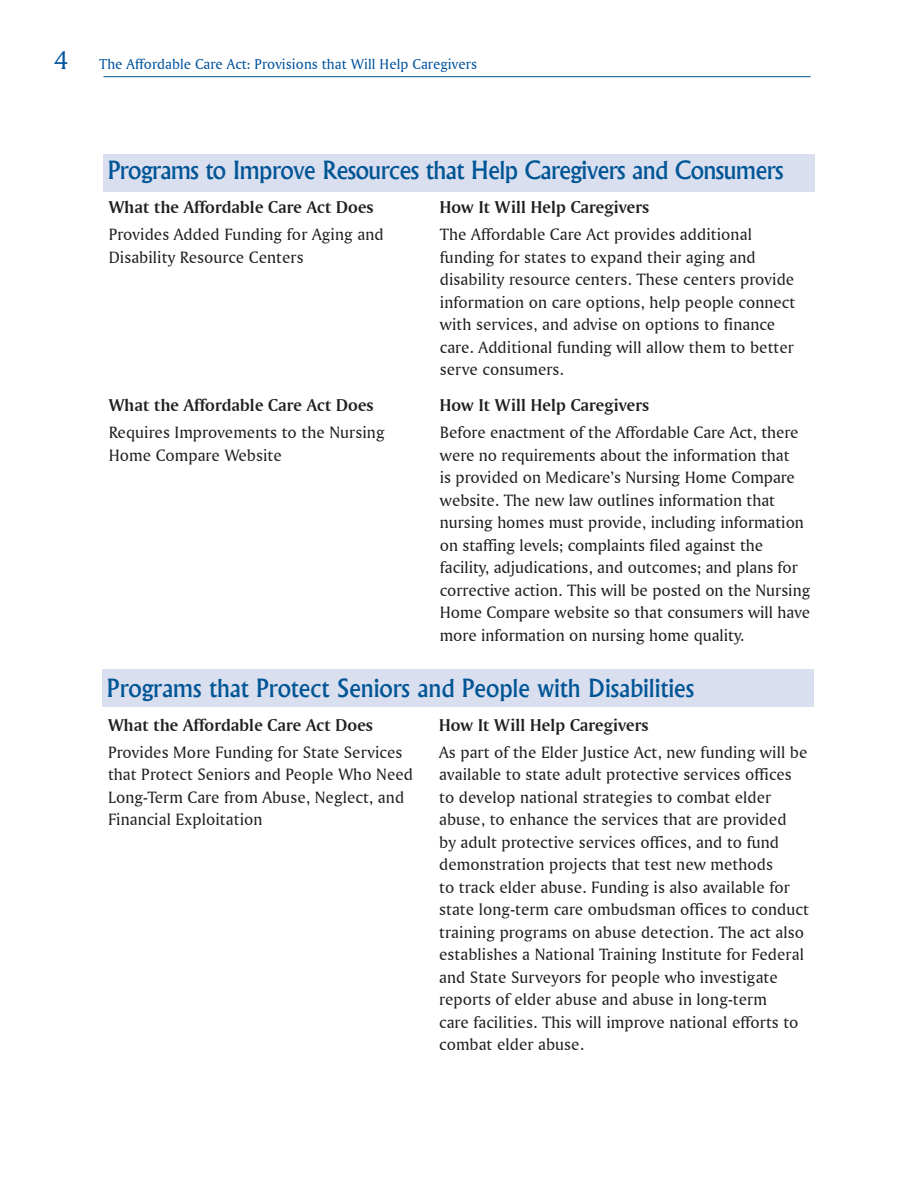
<style>
.page{position:relative;width:918px;height:1188px;background:#fff}
.page>*{position:absolute;margin:0;border:0;box-sizing:border-box;transform-origin:0 0}
.t1{font:27px "Amerigo BT Roman A";color:#01539e}
.Header_1{font:500 24px "Albertus";letter-spacing:-.02em;color:#005595}
.Header_1-2{font:500 24px "Albertus";color:#005595}
.Body_text_header{font:18px "Amerigo BT Bold A";letter-spacing:.005em;color:#231f20}
.Body_text{font:17.25px/22.5px "Amerigo BT Roman A";letter-spacing:.005em;color:#231f20}
.t2{font:15px "Amerigo BT Roman A";letter-spacing:.005em;color:#01539e}
</style>
<div class="page">
<hr style="left:104px;top:76px;width:707px;height:1px;background:#005595">
<div style="left:102px;top:669px;width:712px;height:38px;background:#dadff0"></div>
<div style="left:104px;top:154px;width:711px;height:38px;background:#dadff0"></div>
<h1 class="t1" style="left:54px;top:43px;width:15px">4</h1>
<p class="t2" style="left:99px;top:54px;width:379px">The Affordable Care Act: Provisions that Will Help Caregivers</p>
<p class="Header_1" style="left:108px;top:156px;width:677px">Programs to Improve Resources that Help Caregivers and Consumers</p>
<p class="Body_text_header" style="left:109px;top:196px;width:267px">What the Affordable Care Act Does</p>
<p class="Body_text" style="left:109px;top:223px;width:276px">Provides Added Funding for Aging and<br>Disability Resource Centers</p>
<p class="Body_text_header" style="left:440px;top:196px;width:211px">How It Will Help Caregivers</p>
<p class="Body_text" style="left:440px;top:223px;width:357px">The Affordable Care Act provides additional funding for states to expand their aging and disability resource centers. These centers provide information on care options, help people connect with services, and advise on options to finance care. Additional funding will allow them to better serve consumers.</p>
<p class="Body_text_header" style="left:440px;top:394px;width:211px">How It Will Help Caregivers</p>
<p class="Body_text" style="left:440px;top:421px;width:372px">Before enactment of the Affordable Care Act, there were no requirements about the information that<br>is provided on Medicare’s Nursing Home Compare website. The new law outlines information that nursing homes must provide, including information on staffing levels; complaints filed against the facility, adjudications, and outcomes; and plans for corrective action. This will be posted on the Nursing Home Compare website so that consumers will have more information on nursing home quality.</p>
<p class="Header_1-2" style="left:107px;top:673px;width:588px">Programs that Protect Seniors and People with Disabilities</p>
<p class="Body_text_header" style="left:108px;top:714px;width:267px">What the Affordable Care Act Does</p>
<p class="Body_text" style="left:108px;top:741px;width:307px">Provides More Funding for State Services that Protect Seniors and People Who Need Long-Term Care from Abuse, Neglect, and Financial Exploitation</p>
<p class="Body_text_header" style="left:109px;top:394px;width:267px">What the Affordable Care Act Does</p>
<p class="Body_text" style="left:109px;top:421px;width:278px">Requires Improvements to the Nursing<br>Home Compare Website</p>
<p class="Body_text_header" style="left:439px;top:714px;width:211px">How It Will Help Caregivers</p>
<p class="Body_text" style="left:439px;top:741px;width:371px">As part of the Elder Justice Act, new funding will be available to state adult protective services offices to develop national strategies to combat elder abuse, to enhance the services that are provided<br>by adult protective services offices, and to fund demonstration projects that test new methods<br>to track elder abuse. Funding is also available for state long-term care ombudsman offices to conduct training programs on abuse detection. The act also establishes a National Training Institute for Federal and State Surveyors for people who investigate reports of elder abuse and abuse in long-term<br>care facilities. This will improve national efforts to combat elder abuse.</p>
</div>
